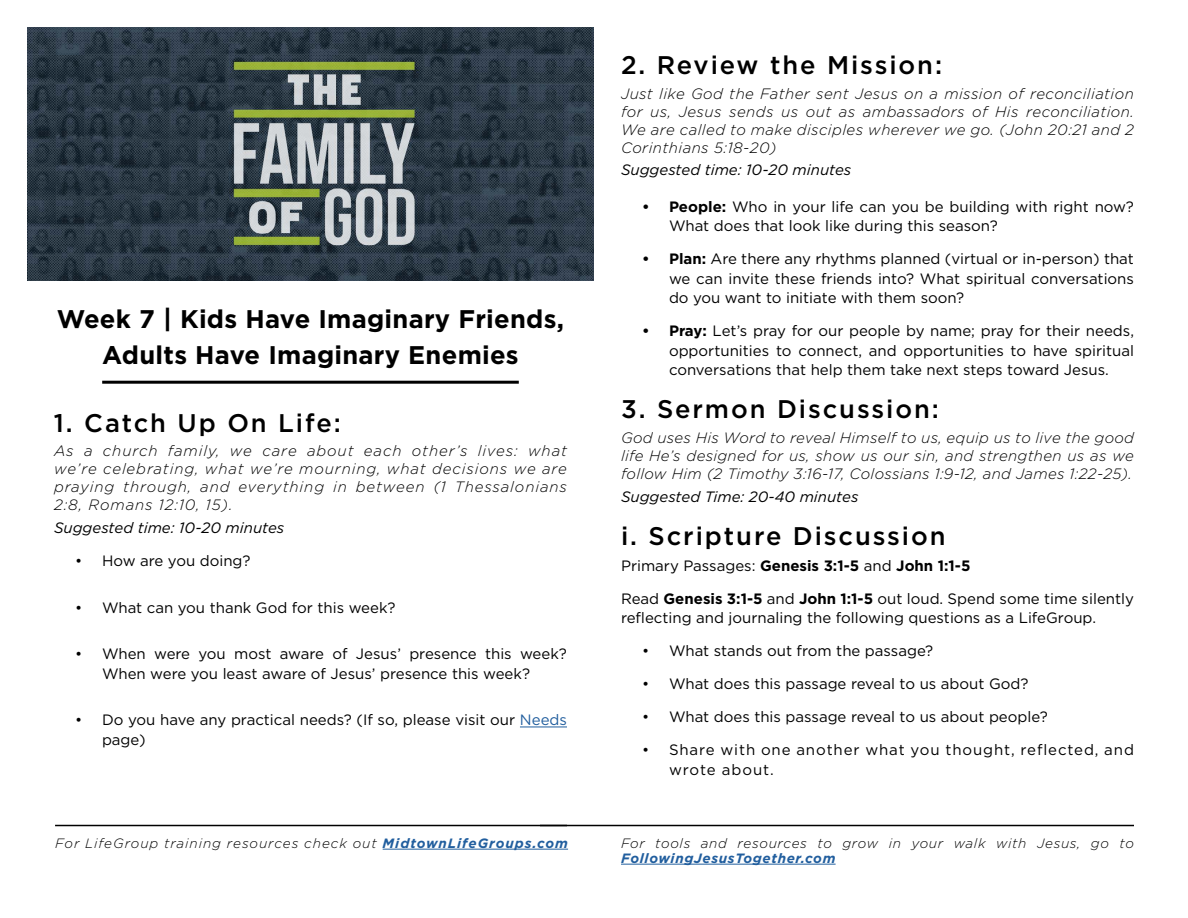
<style>
.page{position:relative;width:1188px;height:918px;background:#fff}
.page>*{position:absolute;margin:0;border:0;box-sizing:border-box;transform-origin:0 0}
.t1{font:500 25.5px "Gotham";letter-spacing:.075em;color:#000}
.t2{font:700 25.5px/36px "Gotham";letter-spacing:.01em;color:#000;text-align:center}
.t3{font:15px/19.5px "Gotham";color:#000}
.t4{font:italic 300 15px/18px "Gotham";letter-spacing:.03em;color:#000;text-align:justify}
.t5{font:italic 15px "Gotham";color:#000}
.t6{font:15px/19.5px "Gotham";letter-spacing:.06em;color:#000}
.t7{font:700 15px "Gotham";color:#000}
.t8{font:italic 300 13.5px "Gotham";letter-spacing:.07em;color:#000}
.t9{font:italic 300 13.5px "Gotham";letter-spacing:.05em;color:#000}
.t10{font:italic 700 13.5px "Gotham";letter-spacing:.05em;color:#215e9e}
.s1{color:#215e9e}
.s2{font-weight:700;color:#215e9e}
.s3{font-weight:700}
.s4{font-weight:400}
</style>
<div class="page">
<hr style="left:621px;top:864px;width:215px;height:1px;background:#215e9e">
<hr style="left:383px;top:849px;width:185px;height:1px;background:#215e9e">
<hr style="left:540px;top:825px;width:594px;height:1px;background:#000">
<hr style="left:55px;top:825px;width:512px;height:1px;background:#000">
<img style="left:27px;top:27px;width:567px;height:253px">
<hr style="left:102px;top:381px;width:417px;height:3px;background:#000">
<hr style="left:520px;top:727px;width:47px;height:1px;background:#215e9e">
<h1 class="t2" style="left:57px;top:301px;width:509px">Week 7 | Kids Have Imaginary Friends,<br>Adults Have Imaginary Enemies</h1>
<h1 class="t1" style="left:54px;top:406px;width:288px">1. Catch Up On Life:</h1>
<p class="t4" style="left:54px;top:442px;width:515px">As a church family, we care about each other’s lives: what we’re celebrating, what we’re mourning, what decisions we are praying through, and everything in between (1 Thessalonians 2:8, Romans 12:10, 15).</p>
<p class="t5" style="left:54px;top:519px;width:232px">Suggested time: 10-20 minutes</p>
<p class="t3" style="left:75px;top:551px;width:177px">• How are you doing?</p>
<p class="t3" style="left:75px;top:598px;width:322px">• What can you thank God for this week?</p>
<p class="t3" style="left:102px;top:644px;width:466px;text-indent:-27px">• When were you most aware of Jesus’ presence this week?<br>When were you least aware of Jesus’ presence this week?</p>
<p class="t3" style="left:102px;top:710px;width:467px;text-indent:-27px">• Do you have any practical needs? (If so, please visit our <span class="s1">Needs </span>page)</p>
<p class="t8" style="left:55px;top:834px;width:514px">For LifeGroup training resources check out <span class="s2">MidtownLifeGroups.com</span></p>
<h1 class="t1" style="left:621px;top:49px;width:323px">2. Review the Mission:</h1>
<p class="t4" style="left:621px;top:84px;width:515px">Just like God the Father sent Jesus on a mission of reconciliation for us, Jesus sends us out as ambassadors of His reconciliation.<br>We are called to make disciples wherever we go. (John 20:21 and 2<br>Corinthians 5:18-20)</p>
<p class="t5" style="left:621px;top:160px;width:232px">Suggested time: 10-20 minutes</p>
<p class="t3" style="left:669px;top:196px;width:467px;text-indent:-27px"><span class="s3">• People:</span> Who in your life can you be building with right now?<br>What does that look like during this season?</p>
<p class="t3" style="left:669px;top:249px;width:467px;text-align:justify;text-indent:-27px"><span class="s3">• Plan:</span> Are there any rhythms planned (virtual or in-person) that we can invite these friends into? What spiritual conversations do you want to initiate with them soon?</p>
<p class="t3" style="left:669px;top:321px;width:467px;text-align:justify;text-indent:-27px"><span class="s3">• Pray:</span> Let’s pray for our people by name; pray for their needs, opportunities to connect, and opportunities to have spiritual conversations that help them take next steps toward Jesus.</p>
<h1 class="t1" style="left:621px;top:392px;width:319px">3. Sermon Discussion:</h1>
<p class="t4" style="left:621px;top:428px;width:515px">God uses His Word to reveal Himself to us, equip us to live the good life He’s designed for us, show us our sin, and strengthen us as we follow Him (2 Timothy 3:16-17, Colossians 1:9-12, and James 1:22-25).</p>
<p class="t5" style="left:621px;top:487px;width:239px">Suggested Time: 20-40 minutes</p>
<h1 class="t1" style="left:621px;top:519px;width:326px">i. Scripture Discussion</h1>
<p class="t7" style="left:621px;top:556px;width:351px"><span class="s4">Primary Passages:</span> Genesis 3:1-5 <span class="s4">and</span> John 1:1-5</p>
<p class="t3" style="left:621px;top:588px;width:514px">Read <span class="s3">Genesis 3:1-5</span> and <span class="s3">John 1:1-5</span> out loud. Spend some time silently reflecting and journaling the following questions as a LifeGroup.</p>
<p class="t3" style="left:642px;top:641px;width:293px">• What stands out from the passage?</p>
<p class="t3" style="left:642px;top:674px;width:388px">• What does this passage reveal to us about God?</p>
<p class="t3" style="left:642px;top:707px;width:407px">• What does this passage reveal to us about people?</p>
<p class="t6" style="left:669px;top:740px;width:467px;text-indent:-27px">• Share with one another what you thought, reflected, and wrote about.</p>
<p class="t9" style="left:621px;top:834px;width:515px">For tools and resources to grow in your walk with Jesus, go to</p>
<p class="t10" style="left:621px;top:849px;width:216px">FollowingJesusTogether.com</p>
</div>
